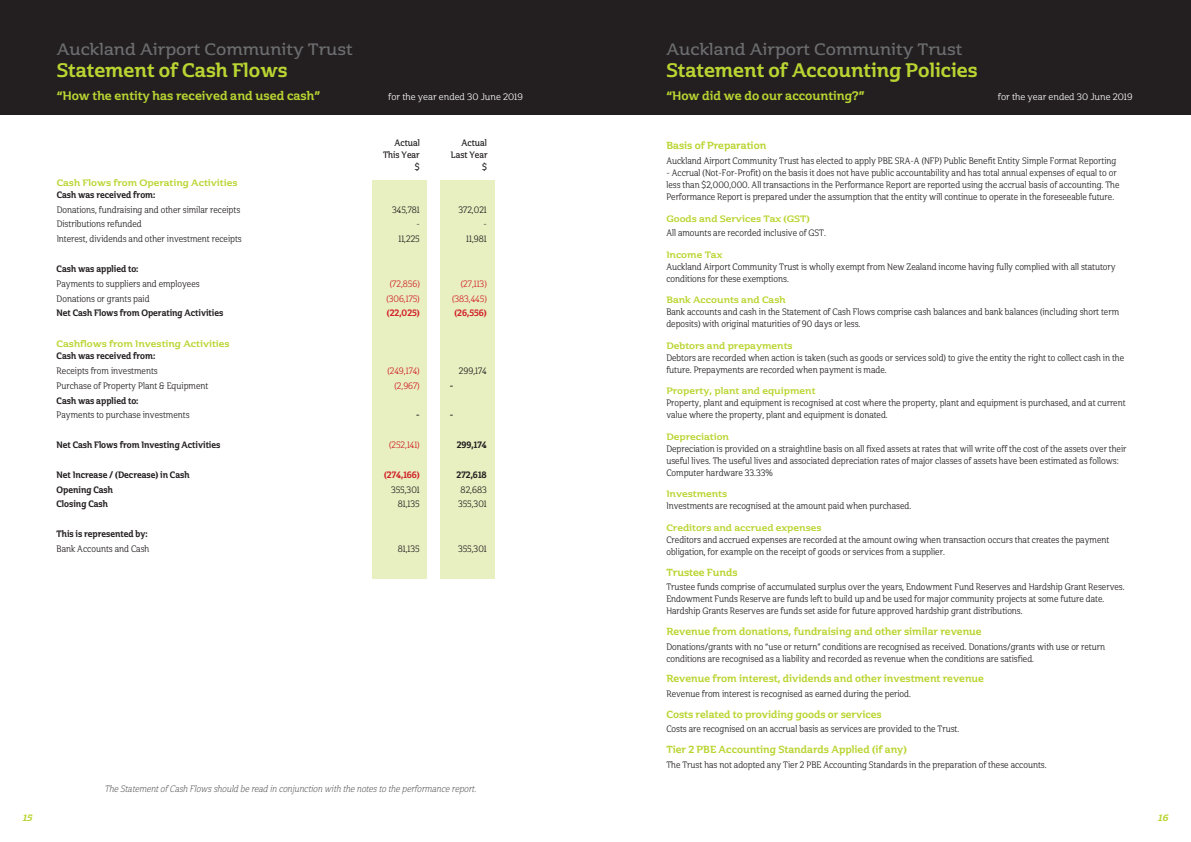
<style>
.page{position:relative;width:1191px;height:842px;background:#fff}
.page>*{position:absolute;margin:0;border:0;box-sizing:border-box;transform-origin:0 0}
.t1{font:19px "Cabrito Semi Nor Bol";color:#bad532}
.t2{font:16px "Cabrito Semi Ext Dem";color:#6d6e70}
.t3{font:12px "Cabrito Semi Nor Bol";color:#bad532}
.t4{font:10px "Cabrito Semi Nor Bol";color:#bad532}
.t5{font:9px/12px "Cabrito Semi Con Reg";color:#231f20}
.t6{font:9px "Cabrito Semi Con Bol";color:#231f20}
.t7{font:700 expanded 9px "Cabrito Semi";color:#bad532}
.t8{font:9px "Cabrito Semi Con Lig It";color:#404041}
.t9{font:9px "Cabrito Semi Con Reg";color:#d2232a}
.t10{font:9px "Cabrito Semi Nor Reg";color:#fff}
.t11{font:9px "Cabrito Semi Con Dem";color:#231f20}
.t12{font:9px "Cabrito Semi Con Bol";color:#d2232a}
.t13{font:9px "Cabrito Semi Ext Ex B It";color:#bad532}
</style>
<div class="page">
<div style="left:0;top:0;width:609px;height:114px;background:#231f20"></div>
<div style="left:581px;top:0;width:610px;height:114px;background:#231f20"></div>
<div style="left:372px;top:180px;width:55px;height:398px;background:#e8f0c1"></div>
<div style="left:440px;top:180px;width:55px;height:398px;background:#e8f0c1"></div>
<h2 class="t2" style="left:57px;top:42px;width:297px">Auckland Airport Community Trust</h2>
<h1 class="t1" style="left:57px;top:63px;width:232px">Statement of Cash Flows</h1>
<h3 class="t3" style="left:57px;top:91px;width:265px">“How the entity has received and used cash”</h3>
<p class="t10" style="left:388px;top:93px;width:136px">for the year ended 30 June 2019</p>
<p class="t11" style="left:394px;top:137px;width:27px">Actual</p>
<p class="t11" style="left:461px;top:137px;width:27px">Actual</p>
<p class="t11" style="left:383px;top:149px;width:38px">This Year</p>
<p class="t11" style="left:451px;top:149px;width:38px">Last Year</p>
<p class="t11" style="left:415px;top:161px;width:6px">$</p>
<p class="t11" style="left:482px;top:161px;width:6px">$</p>
<p class="t7" style="left:57px;top:179px;width:182px">Cash Flows from Operating Activities</p>
<p class="t6" style="left:57px;top:191px;width:100px">Cash was received from:</p>
<p class="t5" style="left:57px;top:204px;width:185px">Donations, fundraising and other similar receipts</p>
<p class="t5" style="left:392px;top:204px;width:29px">345,781</p>
<p class="t5" style="left:458px;top:204px;width:30px">372,021</p>
<p class="t5" style="left:57px;top:219px;width:87px">Distributions refunded</p>
<p class="t5" style="left:416px;top:219px;width:5px">-</p>
<p class="t5" style="left:483px;top:219px;width:5px">-</p>
<p class="t5" style="left:57px;top:234px;width:187px">Interest, dividends and other investment receipts</p>
<p class="t5" style="left:398px;top:234px;width:23px">11,225</p>
<p class="t5" style="left:466px;top:234px;width:22px">11,981</p>
<p class="t6" style="left:57px;top:265px;width:83px">Cash was applied to:</p>
<p class="t5" style="left:57px;top:278px;width:145px">Payments to suppliers and employees</p>
<p class="t9" style="left:390px;top:280px;width:31px">(72,856)</p>
<p class="t9" style="left:461px;top:280px;width:27px">(27,113)</p>
<p class="t5" style="left:57px;top:293px;width:94px">Donations or grants paid</p>
<p class="t9" style="left:386px;top:295px;width:35px">(306,175)</p>
<p class="t9" style="left:452px;top:295px;width:36px">(383,445)</p>
<p class="t6" style="left:57px;top:309px;width:168px">Net Cash Flows from Operating Activities</p>
<p class="t12" style="left:387px;top:309px;width:34px">(22,025)</p>
<p class="t12" style="left:454px;top:309px;width:34px">(26,556)</p>
<p class="t7" style="left:57px;top:340px;width:174px">Cashflows from Investing Activities</p>
<p class="t6" style="left:57px;top:352px;width:100px">Cash was received from:</p>
<p class="t5" style="left:57px;top:366px;width:103px">Receipts from investments</p>
<p class="t9" style="left:387px;top:367px;width:34px">(249,174)</p>
<p class="t5" style="left:459px;top:366px;width:29px">299,174</p>
<p class="t5" style="left:57px;top:380px;width:153px">Purchase of Property Plant &amp; Equipment</p>
<p class="t9" style="left:394px;top:382px;width:27px">(2,967)</p>
<p class="t6" style="left:450px;top:382px;width:5px">-</p>
<p class="t6" style="left:57px;top:397px;width:83px">Cash was applied to:</p>
<p class="t5" style="left:57px;top:410px;width:134px">Payments to purchase investments</p>
<p class="t6" style="left:416px;top:411px;width:5px">-</p>
<p class="t6" style="left:450px;top:411px;width:5px">-</p>
<p class="t6" style="left:57px;top:441px;width:165px">Net Cash Flows from Investing Activities</p>
<p class="t9" style="left:389px;top:441px;width:32px">(252,141)</p>
<p class="t6" style="left:457px;top:441px;width:31px">299,174</p>
<p class="t6" style="left:57px;top:471px;width:134px">Net Increase / (Decrease) in Cash</p>
<p class="t12" style="left:384px;top:471px;width:37px">(274,166)</p>
<p class="t6" style="left:456px;top:471px;width:32px">272,618</p>
<p class="t6" style="left:57px;top:486px;width:58px">Opening Cash</p>
<p class="t5" style="left:391px;top:484px;width:30px">355,301</p>
<p class="t5" style="left:460px;top:484px;width:28px">82,683</p>
<p class="t6" style="left:57px;top:501px;width:53px">Closing Cash</p>
<p class="t5" style="left:398px;top:499px;width:23px">81,135</p>
<p class="t5" style="left:458px;top:499px;width:30px">355,301</p>
<p class="t6" style="left:57px;top:530px;width:93px">This is represented by:</p>
<p class="t5" style="left:57px;top:544px;width:94px">Bank Accounts and Cash</p>
<p class="t5" style="left:398px;top:544px;width:23px">81,135</p>
<p class="t5" style="left:458px;top:544px;width:30px">355,301</p>
<p class="t8" style="left:105px;top:784px;width:373px">The Statement of Cash Flows should be read in conjunction with the notes to the performance report.</p>
<h2 class="t2" style="left:666px;top:42px;width:297px">Auckland Airport Community Trust</h2>
<h1 class="t1" style="left:666px;top:63px;width:313px">Statement of Accounting Policies</h1>
<h3 class="t3" style="left:666px;top:91px;width:200px">“How did we do our accounting?”</h3>
<p class="t10" style="left:998px;top:93px;width:136px">for the year ended 30 June 2019</p>
<p class="t4" style="left:666px;top:142px;width:101px">Basis of Preparation</p>
<p class="t5" style="left:666px;top:156px;width:451px">Auckland Airport Community Trust has elected to apply PBE SRA-A (NFP) Public Benefit Entity Simple Format Reporting</p>
<p class="t5" style="left:666px;top:168px;width:454px">- Accrual (Not-For-Profit) on the basis it does not have public accountability and has total annual expenses of equal to or less than $2,000,000. All transactions in the Performance Report are reported using the accrual basis of accounting. The<br>Performance Report is prepared under the assumption that the entity will continue to operate in the foreseeable future.</p>
<p class="t7" style="left:666px;top:215px;width:145px">Goods and Services Tax (GST)</p>
<p class="t5" style="left:666px;top:228px;width:161px">All amounts are recorded inclusive of GST.</p>
<p class="t7" style="left:666px;top:251px;width:58px">Income Tax</p>
<p class="t5" style="left:666px;top:262px;width:451px">Auckland Airport Community Trust is wholly exempt from New Zealand income having fully complied with all statutory conditions for these exemptions.</p>
<p class="t7" style="left:666px;top:297px;width:121px">Bank Accounts and Cash</p>
<p class="t5" style="left:666px;top:307px;width:454px">Bank accounts and cash in the Statement of Cash Flows comprise cash balances and bank balances (including short term deposits) with original maturities of 90 days or less.</p>
<p class="t7" style="left:666px;top:342px;width:128px">Debtors and prepayments</p>
<p class="t5" style="left:666px;top:353px;width:459px">Debtors are recorded when action is taken (such as goods or services sold) to give the entity the right to collect cash in the future. Prepayments are recorded when payment is made.</p>
<p class="t7" style="left:666px;top:388px;width:151px">Property, plant and equipment</p>
<p class="t5" style="left:666px;top:398px;width:461px">Property, plant and equipment is recognised at cost where the property, plant and equipment is purchased, and at current value where the property, plant and equipment is donated.</p>
<p class="t7" style="left:666px;top:433px;width:64px">Depreciation</p>
<p class="t5" style="left:666px;top:444px;width:461px">Depreciation is provided on a straightline basis on all fixed assets at rates that will write off the cost of the assets over their useful lives. The useful lives and associated depreciation rates of major classes of assets have been estimated as follows:<br>Computer hardware 33.33%</p>
<p class="t7" style="left:666px;top:491px;width:62px">Investments</p>
<p class="t5" style="left:666px;top:501px;width:246px">Investments are recognised at the amount paid when purchased.</p>
<p class="t7" style="left:666px;top:524px;width:157px">Creditors and accrued expenses</p>
<p class="t5" style="left:666px;top:535px;width:444px">Creditors and accrued expenses are recorded at the amount owing when transaction occurs that creates the payment obligation, for example on the receipt of goods or services from a supplier.</p>
<p class="t4" style="left:666px;top:568px;width:73px">Trustee Funds</p>
<p class="t5" style="left:666px;top:582px;width:460px">Trustee funds comprise of accumulated surplus over the years, Endowment Fund Reserves and Hardship Grant Reserves.<br>Endowment Funds Reserve are funds left to build up and be used for major community projects at some future date.<br>Hardship Grants Reserves are funds set aside for future approved hardship grant distributions.</p>
<p class="t4" style="left:666px;top:627px;width:317px">Revenue from donations, fundraising and other similar revenue</p>
<p class="t5" style="left:666px;top:641px;width:440px">Donations/grants with no “use or return” conditions are recognised as received. Donations/grants with use or return conditions are recognised as a liability and recorded as revenue when the conditions are satisfied.</p>
<p class="t4" style="left:666px;top:675px;width:319px">Revenue from interest, dividends and other investment revenue</p>
<p class="t5" style="left:666px;top:689px;width:246px">Revenue from interest is recognised as earned during the period.</p>
<p class="t4" style="left:666px;top:710px;width:217px">Costs related to providing goods or services</p>
<p class="t5" style="left:666px;top:724px;width:294px">Costs are recognised on an accrual basis as services are provided to the Trust.</p>
<p class="t4" style="left:666px;top:745px;width:242px">Tier 2 PBE Accounting Standards Applied (if any)</p>
<p class="t5" style="left:666px;top:759px;width:382px">The Trust has not adopted any Tier 2 PBE Accounting Standards in the preparation of these accounts.</p>
<p class="t13" style="left:23px;top:812px;width:11px">15</p>
<p class="t13" style="left:1158px;top:812px;width:11px">16</p>
</div>
